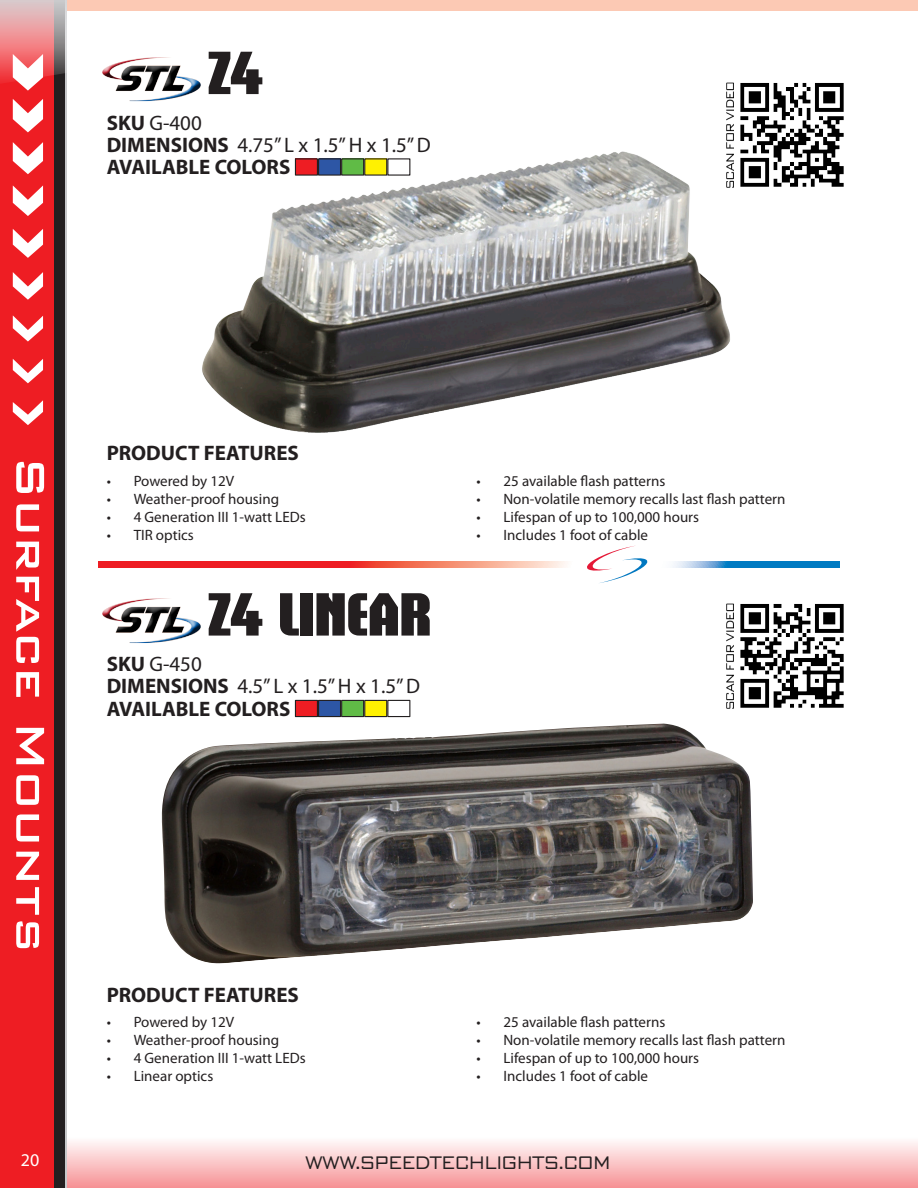
<style>
.page{position:relative;width:918px;height:1188px;background:#fff}
.page>*{position:absolute;margin:0;border:0;box-sizing:border-box;transform-origin:0 0}
.t1{font:700 60px "Briem Akademi";color:#231f20}
.t2{font:500 54px "Bank Gothic BT";color:#fff}
.t3{font:21px "Myriad Pro";color:#231f20}
.t4{font:700 21px "Myriad Pro";color:#231f20}
.t5{font:300 18px "Bank Gothic";color:#231f20}
.t6{font:18px "Myriad Pro";color:#fff}
.t7{font:15px "Myriad Pro";color:#231f20}
.s1{font-weight:700}
</style>
<div class="page">
<div style="left:67px;top:0;width:851px;height:11px;background:#fcc9b4"></div>
<div style="left:54px;top:1137px;width:864px;height:51px;background:linear-gradient(to bottom,#fefefe,#f69194)"></div>
<div style="left:0;top:0;width:54px;height:1188px;background:#ee1d23"></div>
<hr style="left:65px;top:0;width:2px;height:1188px;background:#c7c8ca">
<div style="left:54px;top:0;width:11px;height:1188px;background:#231f20"></div>
<svg style="left:13px;top:99px;width:30px;height:33px"></svg>
<svg style="left:13px;top:142px;width:30px;height:32px"></svg>
<svg style="left:13px;top:185px;width:30px;height:31px"></svg>
<svg style="left:13px;top:229px;width:30px;height:29px"></svg>
<svg style="left:13px;top:272px;width:30px;height:28px"></svg>
<svg style="left:13px;top:315px;width:30px;height:27px"></svg>
<svg style="left:13px;top:359px;width:30px;height:24px"></svg>
<svg style="left:13px;top:400px;width:30px;height:25px"></svg>
<svg style="left:0;top:0;width:67px;height:91px;background:#da9194"></svg>
<div style="left:295px;top:700px;width:22px;height:17px;background:#ee1d23"></div>
<div style="left:295px;top:700px;width:23px;height:17px;border:1px solid #231f20"></div>
<div style="left:319px;top:700px;width:22px;height:17px;background:#2d56a5"></div>
<div style="left:318px;top:700px;width:23px;height:17px;border:1px solid #231f20"></div>
<div style="left:342px;top:700px;width:22px;height:17px;background:#60bb46"></div>
<div style="left:341px;top:700px;width:23px;height:17px;border:1px solid #231f20"></div>
<div style="left:365px;top:700px;width:22px;height:17px;background:#fff101"></div>
<div style="left:364px;top:700px;width:23px;height:17px;border:1px solid #231f20"></div>
<div style="left:387px;top:700px;width:23px;height:17px;border:1px solid #231f20"></div>
<svg style="left:98px;top:562px;width:742px;height:5px;background:#c36c76"></svg>
<svg style="left:584px;top:546px;width:67px;height:37px"></svg>
<img style="left:102px;top:57px;width:99px;height:45px">
<img style="left:102px;top:598px;width:99px;height:45px">
<img style="left:726px;top:603px;width:118px;height:106px">
<img style="left:726px;top:82px;width:118px;height:105px">
<img style="left:202px;top:128px;width:553px;height:305px">
<img style="left:161px;top:724px;width:592px;height:239px">
<p class="t1" style="left:208px;top:39px;width:55px">Z4</p>
<p class="t3" style="left:107px;top:110px;width:97px"><span class="s1">SKU</span> G-400</p>
<p class="t3" style="left:107px;top:132px;width:326px"><span class="s1">DIMENSIONS</span> 4.75” L x 1.5” H x 1.5” D</p>
<p class="t4" style="left:107px;top:153px;width:185px">AVAILABLE COLORS</p>
<p class="t2" style="left:60px;top:456px;width:499px;rotate:90deg">Surface Mounts</p>
<p class="t6" style="left:21px;top:1149px;width:20px">20</p>
<p class="t4" style="left:107px;top:439px;width:194px">PRODUCT FEATURES</p>
<p class="t7" style="left:107px;top:472px;width:129px">• Powered by 12V</p>
<p class="t7" style="left:107px;top:490px;width:174px">• Weather-proof housing</p>
<p class="t7" style="left:107px;top:508px;width:201px">• 4 Generation III 1-watt LEDs</p>
<p class="t7" style="left:107px;top:526px;width:89px">• TIR optics</p>
<p class="t1" style="left:208px;top:581px;width:225px">Z4 LINEAR</p>
<p class="t3" style="left:107px;top:651px;width:97px"><span class="s1">SKU</span> G-450</p>
<p class="t3" style="left:107px;top:673px;width:315px"><span class="s1">DIMENSIONS</span> 4.5” L x 1.5” H x 1.5” D</p>
<p class="t4" style="left:107px;top:695px;width:185px">AVAILABLE COLORS</p>
<p class="t7" style="left:476px;top:472px;width:190px">• 25 available flash patterns</p>
<p class="t7" style="left:476px;top:490px;width:311px">• Non-volatile memory recalls last flash pattern</p>
<p class="t7" style="left:476px;top:508px;width:224px">• Lifespan of up to 100,000 hours</p>
<p class="t7" style="left:476px;top:526px;width:173px">• Includes 1 foot of cable</p>
<p class="t4" style="left:107px;top:981px;width:194px">PRODUCT FEATURES</p>
<p class="t7" style="left:107px;top:1013px;width:129px">• Powered by 12V</p>
<p class="t7" style="left:107px;top:1031px;width:174px">• Weather-proof housing</p>
<p class="t7" style="left:107px;top:1049px;width:201px">• 4 Generation III 1-watt LEDs</p>
<p class="t7" style="left:107px;top:1067px;width:108px">• Linear optics</p>
<p class="t7" style="left:476px;top:1013px;width:190px">• 25 available flash patterns</p>
<p class="t7" style="left:476px;top:1031px;width:311px">• Non-volatile memory recalls last flash pattern</p>
<p class="t7" style="left:476px;top:1049px;width:224px">• Lifespan of up to 100,000 hours</p>
<p class="t7" style="left:476px;top:1067px;width:173px">• Includes 1 foot of cable</p>
<p class="t5" style="left:306px;top:1152px;width:306px">WWW.SPEEDTECHLIGHTS.COM</p>
</div>
